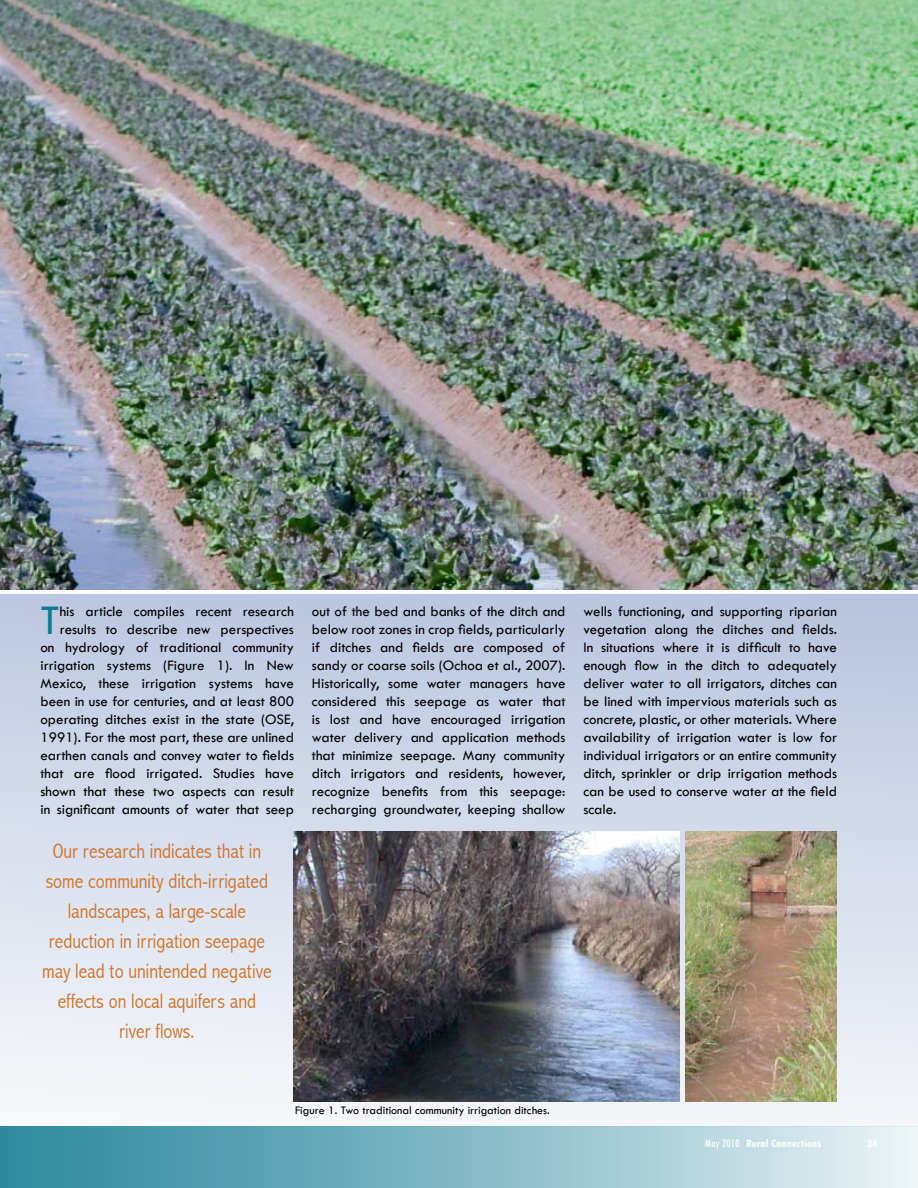
<style>
.page{position:relative;width:918px;height:1188px;background:#fff}
.page>*{position:absolute;margin:0;border:0;box-sizing:border-box;transform-origin:0 0}
.t1{font:43.95px "Tw Cen";color:#117991}
.t2{font:300 condensed 21px/30px "Abadi";color:#d07329;text-align:center}
.t3{font:15px/18px "Tw Cen";color:#000;text-align:justify}
.t4{font:12px "Tw Cen";color:#000}
.t5{font:700 condensed 12px "Tw Cen";color:#fff}
.s1{font-weight:400}
</style>
<div class="page">
<div style="left:0;top:589px;width:918px;height:538px;background:linear-gradient(to bottom,#b9c5de,#f6f8fb)"></div>
<div style="left:0;top:1127px;width:918px;height:61px;background:linear-gradient(to right,#27859b,#e7f1f3)"></div>
<img style="left:294px;top:832px;width:385px;height:270px">
<img style="left:685px;top:832px;width:152px;height:270px">
<div style="left:0;top:589px;width:918px;height:5px;background:#fff"></div>
<img style="left:0;top:0;width:918px;height:590px">
<p class="t3" style="left:40px;top:603px;width:255px;text-align:right">his article compiles recent research results to describe new perspectives<br>on hydrology of traditional community irrigation systems (Figure 1). In New Mexico, these irrigation systems have been in use for centuries, and at least 800 operating ditches exist in the state (OSE, 1991). For the most part, these are unlined earthen canals and convey water to fields that are flood irrigated. Studies have shown that these two aspects can result in significant amounts of water that seep</p>
<p class="t3" style="left:312px;top:603px;width:255px">out of the bed and banks of the ditch and below root zones in crop fields, particularly if ditches and fields are composed of sandy or coarse soils (Ochoa et al., 2007).<br>Historically, some water managers have considered this seepage as water that is lost and have encouraged irrigation water delivery and application methods that minimize seepage. Many community ditch irrigators and residents, however, recognize benefits from this seepage: recharging groundwater, keeping shallow</p>
<p class="t3" style="left:583px;top:603px;width:255px">wells functioning, and supporting riparian vegetation along the ditches and fields.<br>In situations where it is difficult to have enough flow in the ditch to adequately deliver water to all irrigators, ditches can be lined with impervious materials such as concrete, plastic, or other materials. Where availability of irrigation water is low for individual irrigators or an entire community ditch, sprinkler or drip irrigation methods can be used to conserve water at the field scale.</p>
<h1 class="t1" style="left:40px;top:594px;width:18px">T</h1>
<h2 class="t2" style="left:42px;top:836px;width:231px">Our research indicates that in some community ditch-irrigated landscapes, a large-scale reduction in irrigation seepage may lead to unintended negative effects on local aquifers and river flows.</h2>
<p class="t4" style="left:295px;top:1103px;width:256px">Figure 1. Two traditional community irrigation ditches.</p>
<p class="t5" style="left:705px;top:1136px;width:118px"><span class="s1">May 2010</span> Rural Connections</p>
<p class="t5" style="left:867px;top:1136px;width:12px">34</p>
</div>
